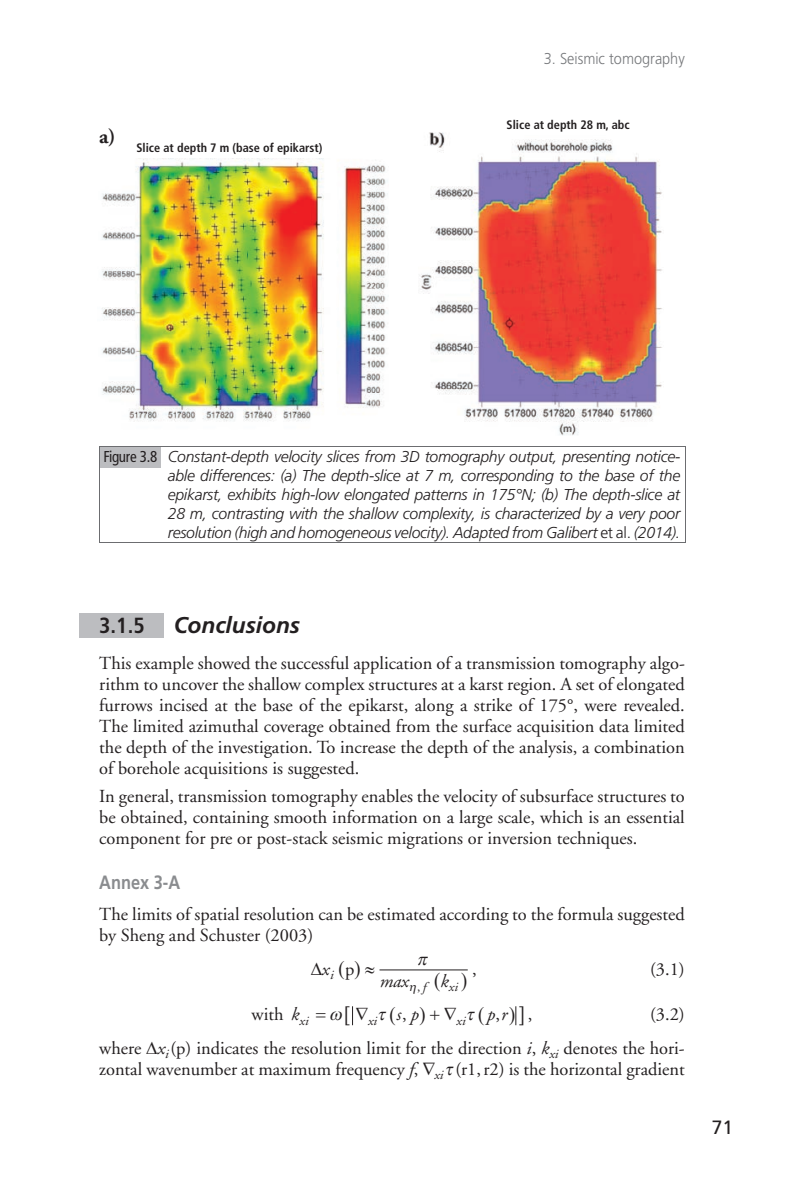
<style>
.page{position:relative;width:794px;height:1191px;background:#fff}
.page>*{position:absolute;margin:0;border:0;box-sizing:border-box;transform-origin:0 0}
.t1{font:italic 700 22.75px "Frutiger";color:#231f20}
.t2{font:700 condensed 21.88px "Frutiger";color:#231f20}
.t3{font:700 21px "Adobe Garamond";color:#231f20}
.t4{font:700 19.25px "Frutiger";color:#8a8c8f;scale:.85 1}
.t5{font:19.25px "Frutiger";color:#231f20}
.t6{font:18.38px/21px "Adobe Garamond";color:#231f20;text-align:justify}
.t7{font:italic 18.38px "Adobe Garamond";color:#231f20}
.t8{font:italic 300 15.75px/18.9px "Frutiger";letter-spacing:-.02em;color:#231f20;text-align:justify}
.t9{font:300 15.75px "Frutiger";color:#76787b;scale:.92 1}
.t10{font:italic 12.78px "Adobe Garamond";color:#231f20}
.t11{font:700 condensed 12.25px "Frutiger";color:#231f20}
.s1{font-weight:400;font-style:normal;font-stretch:condensed}
.s2{font-style:normal}
.s3{font-style:italic}
</style>
<div class="page">
<div style="left:79px;top:613px;width:85px;height:24px;background:#bcbdc0"></div>
<img style="left:102px;top:158px;width:286px;height:264px">
<img style="left:421px;top:132px;width:241px;height:304px">
<hr style="left:99px;top:446px;width:586px;height:1px;background:#6c6d70">
<hr style="left:99px;top:446px;width:1px;height:96px;background:#6c6d70">
<hr style="left:685px;top:446px;width:1px;height:96px;background:#6c6d70">
<hr style="left:99px;top:542px;width:586px;height:1px;background:#6c6d70">
<div style="left:100px;top:446px;width:60px;height:21px;background:#bcbdc0"></div>
<hr style="left:379px;top:969px;width:89px;height:1px;background:#231f20">
<div style="left:469px;top:113px;width:198px;height:22px;background:#fff"></div>
<svg style="left:352px;top:1006px;width:1px;height:19px"></svg>
<svg style="left:515px;top:1006px;width:2px;height:19px"></svg>
<p class="t3" style="left:99px;top:125px;width:18px">a)</p>
<p class="t11" style="left:136px;top:140px;width:187px">Slice at depth 7 m (base of epikarst)</p>
<p class="t9" style="left:544px;top:49px;width:155px">3. Seismic tomography</p>
<p class="t11" style="left:506px;top:117px;width:125px">Slice at depth 28 m, abc</p>
<p class="t8" style="left:168px;top:447px;width:514px;text-indent:-64px"><span class="s1">Figure 3.8</span> Constant-depth velocity slices from 3D tomography output, presenting notice&shy;able differences: (a) The depth-slice at 7 m, corresponding to the base of the epikarst, exhibits high-low elongated patterns in 175°N; (b) The depth-slice at 28 m, contrasting with the shallow complexity, is characterized by a very poor resolution (high and homogeneous velocity). Adapted from Galibert <span class="s2">et al.</span> (2014).</p>
<p class="t2" style="left:99px;top:612px;width:47px">3.1.5</p>
<p class="t1" style="left:174px;top:611px;width:128px">Conclusions</p>
<p class="t6" style="left:99px;top:652px;width:587px">This example showed the successful application of a transmission tomography algo&shy;rithm to uncover the shallow complex structures at a karst region. A set of elongated furrows incised at the base of the epikarst, along a strike of 175°, were revealed.<br>The limited azimuthal coverage obtained from the surface acquisition data limited the depth of the investigation. To increase the depth of the analysis, a combination of borehole acquisitions is suggested.</p>
<p class="t6" style="left:99px;top:786px;width:587px">In general, transmission tomography enables the velocity of subsurface structures to be obtained, containing smooth information on a large scale, which is an essential component for pre or post-stack seismic migrations or inversion techniques.</p>
<p class="t4" style="left:99px;top:871px;width:97px">Annex 3-A</p>
<p class="t6" style="left:99px;top:904px;width:587px">The limits of spatial resolution can be estimated according to the formula suggested by Sheng and Schuster (2003)</p>
<p class="t7" style="left:311px;top:959px;width:20px">∆x</p>
<p class="t7" style="left:440px;top:971px;width:10px">k</p>
<p class="t6" style="left:472px;top:958px;width:6px">,</p>
<p class="t6" style="left:650px;top:958px;width:36px">(3.1)</p>
<p class="t6" style="left:345px;top:958px;width:31px">p ≈</p>
<p class="t10" style="left:330px;top:968px;width:5px">i</p>
<p class="t7" style="left:380px;top:971px;width:42px">max <sub>,</sub></p>
<p class="t10" style="left:423px;top:980px;width:5px">f</p>
<p class="t10" style="left:449px;top:980px;width:10px">xi</p>
<p class="t6" style="left:251px;top:1004px;width:49px">with <span class="s3">k</span></p>
<p class="t7" style="left:396px;top:1004px;width:24px">s p</p>
<p class="t7" style="left:487px;top:1004px;width:22px">p r</p>
<p class="t6" style="left:99px;top:998px;width:587px;line-height:33.4px;text-align:right">(3.2)<br>where <span class="s3">x</span><sub>i</sub> (p) indicates the resolution limit for the direction <span class="s3">i</span>, <span class="s3">k</span><sub>xi</sub> denotes the hori-</p>
<p class="t6" style="left:99px;top:1059px;width:587px">zontal wavenumber at maximum frequency <span class="s3">f</span>, ∇<sub>xi</sub> (r1, r2) is the horizontal gradient</p>
<p class="t10" style="left:299px;top:1014px;width:10px">xi</p>
<p class="t10" style="left:355px;top:1014px;width:23px">∇xi</p>
<p class="t10" style="left:456px;top:1014px;width:10px">xi</p>
<p class="t6" style="left:402px;top:1004px;width:6px">,</p>
<p class="t6" style="left:495px;top:1004px;width:6px">,</p>
<p class="t6" style="left:528px;top:1004px;width:6px">,</p>
<p class="t5" style="left:712px;top:1116px;width:23px">71</p>
</div>
